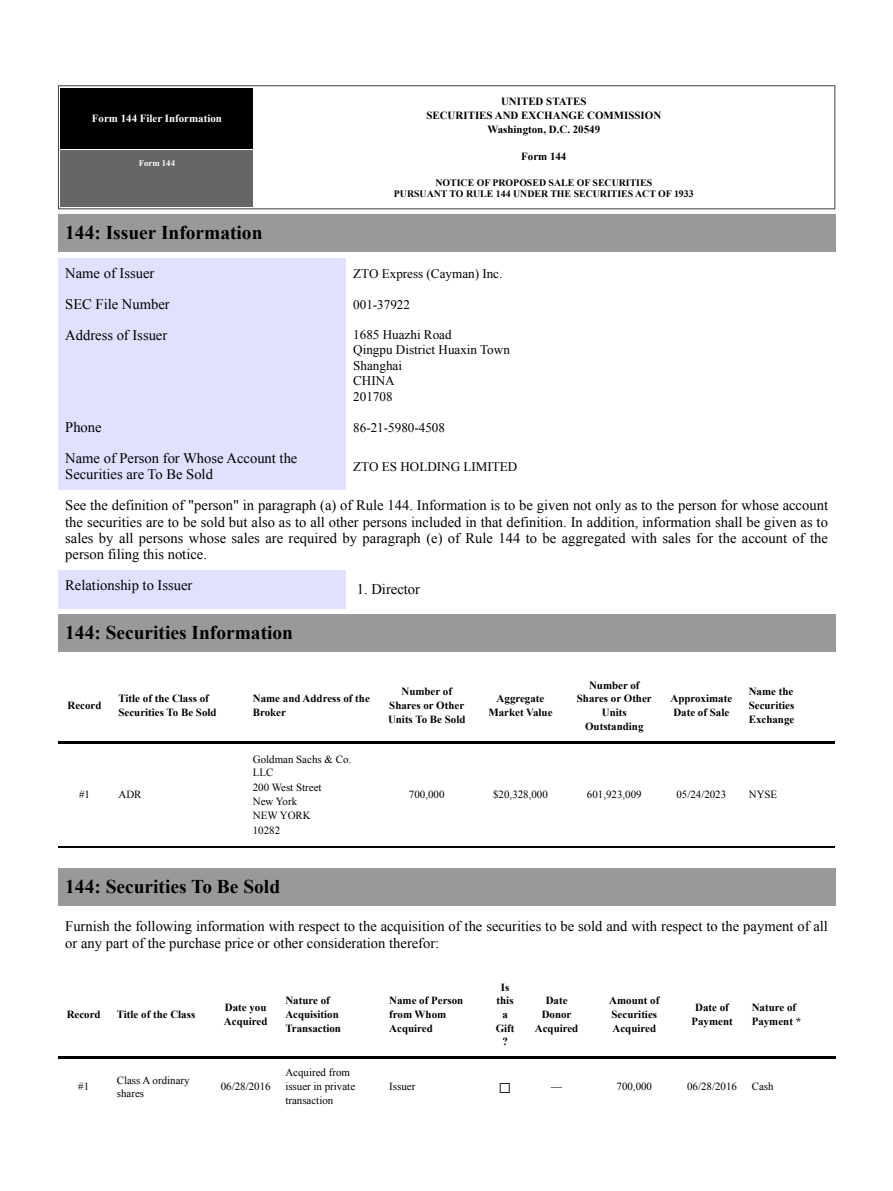
<style>
.page{position:relative;width:893px;height:1191px;background:#fff}
.page>*{position:absolute;margin:0;border:0;box-sizing:border-box;transform-origin:0 0}
.t1{font:700 19.5px "Times New Roman";color:#000}
.t2{font:14.55px/16.4px "Times New Roman";color:#000}
.t3{font:13.05px/15.5px "Times New Roman";color:#000}
.t4{font:700 10.95px/13.6px "Times New Roman";color:#000}
.t5{font:10.95px/14.2px "Times New Roman";color:#000}
.t6{font:700 10.95px "Times New Roman";color:#fff}
.t7{font:700 9.9px/10.9px "Times New Roman";color:#000;text-align:center}
.t8{font:700 8.7px "Times New Roman";color:#fff}
</style>
<div class="page">
<div style="left:58px;top:85px;width:777px;height:124px;border:1px solid #404040"></div>
<div style="left:61px;top:88px;width:192px;height:60px;background:#000"></div>
<div style="left:61px;top:150px;width:192px;height:56px;background:#666"></div>
<div style="left:58px;top:215px;width:777px;height:37px;background:#999"></div>
<div style="left:58px;top:258px;width:288px;height:30px;background:#e0e0ff"></div>
<div style="left:58px;top:288px;width:288px;height:31px;background:#e0e0ff"></div>
<div style="left:58px;top:319px;width:288px;height:93px;background:#e0e0ff"></div>
<div style="left:58px;top:412px;width:288px;height:30px;background:#e0e0ff"></div>
<div style="left:58px;top:442px;width:288px;height:48px;background:#e0e0ff"></div>
<div style="left:58px;top:570px;width:288px;height:38px;background:#e0e0ff"></div>
<div style="left:58px;top:614px;width:777px;height:37px;background:#999"></div>
<hr style="left:58px;top:740px;width:53px;height:3px;background:#000">
<hr style="left:111px;top:740px;width:135px;height:3px;background:#000">
<hr style="left:246px;top:740px;width:134px;height:3px;background:#000">
<hr style="left:380px;top:740px;width:93px;height:3px;background:#000">
<hr style="left:473px;top:740px;width:94px;height:3px;background:#000">
<hr style="left:567px;top:740px;width:94px;height:3px;background:#000">
<hr style="left:661px;top:740px;width:80px;height:3px;background:#000">
<hr style="left:741px;top:740px;width:94px;height:3px;background:#000">
<hr style="left:58px;top:846px;width:53px;height:2px;background:#000">
<hr style="left:111px;top:846px;width:135px;height:2px;background:#000">
<hr style="left:246px;top:846px;width:134px;height:2px;background:#000">
<hr style="left:380px;top:846px;width:93px;height:2px;background:#000">
<hr style="left:473px;top:846px;width:94px;height:2px;background:#000">
<hr style="left:567px;top:846px;width:94px;height:2px;background:#000">
<hr style="left:661px;top:846px;width:80px;height:2px;background:#000">
<hr style="left:741px;top:846px;width:94px;height:2px;background:#000">
<div style="left:58px;top:868px;width:777px;height:37px;background:#999"></div>
<hr style="left:58px;top:1056px;width:52px;height:2px;background:#000">
<hr style="left:110px;top:1056px;width:104px;height:2px;background:#000">
<hr style="left:214px;top:1056px;width:64px;height:2px;background:#000">
<hr style="left:278px;top:1056px;width:104px;height:2px;background:#000">
<hr style="left:382px;top:1056px;width:104px;height:2px;background:#000">
<hr style="left:486px;top:1056px;width:39px;height:2px;background:#000">
<hr style="left:525px;top:1056px;width:64px;height:2px;background:#000">
<hr style="left:589px;top:1056px;width:90px;height:2px;background:#000">
<hr style="left:679px;top:1056px;width:65px;height:2px;background:#000">
<hr style="left:744px;top:1056px;width:91px;height:2px;background:#000">
<p class="t6" style="left:92px;top:110px;width:132px">Form 144 Filer Information</p>
<p class="t8" style="left:139px;top:157px;width:38px">Form 144</p>
<p class="t4" style="left:426px;top:95px;width:236px;text-align:center">UNITED STATES<br>SECURITIES AND EXCHANGE COMMISSION<br>Washington, D.C. 20549</p>
<p class="t4" style="left:521px;top:149px;width:47px">Form 144</p>
<p class="t7" style="left:394px;top:177px;width:301px">NOTICE OF PROPOSED SALE OF SECURITIES<br>PURSUANT TO RULE 144 UNDER THE SECURITIES ACT OF 1933</p>
<h1 class="t1" style="left:65px;top:219px;width:199px">144: Issuer Information</h1>
<p class="t2" style="left:65px;top:264px;width:91px">Name of Issuer</p>
<p class="t3" style="left:353px;top:265px;width:151px">ZTO Express (Cayman) Inc.</p>
<p class="t2" style="left:65px;top:295px;width:106px">SEC File Number</p>
<p class="t3" style="left:353px;top:296px;width:58px">001-37922</p>
<p class="t2" style="left:65px;top:326px;width:104px">Address of Issuer</p>
<p class="t3" style="left:353px;top:326px;width:158px">1685 Huazhi Road<br>Qingpu District Huaxin Town<br>Shanghai<br>CHINA<br>201708</p>
<p class="t2" style="left:65px;top:418px;width:38px">Phone</p>
<p class="t3" style="left:353px;top:419px;width:93px">86-21-5980-4508</p>
<p class="t2" style="left:65px;top:449px;width:234px">Name of Person for Whose Account the<br>Securities are To Be Sold</p>
<p class="t3" style="left:353px;top:458px;width:166px">ZTO ES HOLDING LIMITED</p>
<p class="t2" style="left:65px;top:496px;width:764px;text-align:justify">See the definition of "person" in paragraph (a) of Rule 144. Information is to be given not only as to the person for whose account the securities are to be sold but also as to all other persons included in that definition. In addition, information shall be given as to sales by all persons whose sales are required by paragraph (e) of Rule 144 to be aggregated with sales for the account of the person filing this notice.</p>
<p class="t2" style="left:65px;top:577px;width:129px">Relationship to Issuer</p>
<p class="t2" style="left:357px;top:580px;width:65px">1. Director</p>
<h1 class="t1" style="left:65px;top:618px;width:229px">144: Securities Information</h1>
<p class="t4" style="left:68px;top:698px;width:36px">Record</p>
<p class="t4" style="left:118px;top:691px;width:100px">Title of the Class of<br>Securities To Be Sold</p>
<p class="t4" style="left:253px;top:691px;width:119px">Name and Address of the<br>Broker</p>
<p class="t4" style="left:388px;top:684px;width:79px;text-align:center">Number of<br>Shares or Other<br>Units To Be Sold</p>
<p class="t4" style="left:488px;top:691px;width:66px;text-align:center">Aggregate<br>Market Value</p>
<p class="t4" style="left:577px;top:678px;width:76px;text-align:center">Number of<br>Shares or Other<br>Units<br>Outstanding</p>
<p class="t4" style="left:670px;top:691px;width:63px">Approximate<br>Date of Sale</p>
<p class="t4" style="left:749px;top:684px;width:47px;text-align:justify">Name the Securities Exchange</p>
<p class="t5" style="left:79px;top:787px;width:12px">#1</p>
<p class="t5" style="left:118px;top:787px;width:25px">ADR</p>
<p class="t5" style="left:253px;top:751px;width:100px">Goldman Sachs &amp; Co.<br>LLC<br>200 West Street<br>New York<br>NEW YORK<br>10282</p>
<p class="t5" style="left:409px;top:787px;width:37px">700,000</p>
<p class="t5" style="left:493px;top:787px;width:56px">$20,328,000</p>
<p class="t5" style="left:587px;top:787px;width:56px">601,923,009</p>
<p class="t5" style="left:676px;top:787px;width:51px">05/24/2023</p>
<p class="t5" style="left:749px;top:787px;width:30px">NYSE</p>
<h1 class="t1" style="left:65px;top:872px;width:216px">144: Securities To Be Sold</h1>
<p class="t2" style="left:65px;top:917px;width:764px">Furnish the following information with respect to the acquisition of the securities to be sold and with respect to the payment of all or any part of the purchase price or other consideration therefor:</p>
<p class="t4" style="left:67px;top:1007px;width:36px">Record</p>
<p class="t4" style="left:117px;top:1007px;width:80px">Title of the Class</p>
<p class="t4" style="left:224px;top:1000px;width:45px">Date you<br>Acquired</p>
<p class="t4" style="left:285px;top:993px;width:57px">Nature of<br>Acquisition<br>Transaction</p>
<p class="t4" style="left:389px;top:993px;width:76px">Name of Person from Whom<br>Acquired</p>
<p class="t4" style="left:496px;top:979px;width:20px;text-align:center">Is this a<br>Gift ?</p>
<p class="t4" style="left:535px;top:993px;width:45px;text-align:center">Date<br>Donor<br>Acquired</p>
<p class="t4" style="left:609px;top:993px;width:52px">Amount of<br>Securities<br>Acquired</p>
<p class="t4" style="left:691px;top:1000px;width:43px;text-align:center">Date of<br>Payment</p>
<p class="t4" style="left:752px;top:1000px;width:51px">Nature of<br>Payment *</p>
<p class="t5" style="left:78px;top:1078px;width:12px">#1</p>
<p class="t5" style="left:117px;top:1072px;width:74px;line-height:13.6px">Class A ordinary shares</p>
<p class="t5" style="left:221px;top:1078px;width:51px">06/28/2016</p>
<p class="t5" style="left:285px;top:1065px;width:71px;line-height:13.6px">Acquired from issuer in private transaction</p>
<p class="t5" style="left:389px;top:1078px;width:28px">Issuer</p>
<p class="t5" style="left:551px;top:1078px;width:12px">—</p>
<p class="t5" style="left:617px;top:1078px;width:37px">700,000</p>
<p class="t5" style="left:687px;top:1078px;width:51px">06/28/2016</p>
<p class="t5" style="left:752px;top:1078px;width:23px">Cash</p>
</div>
